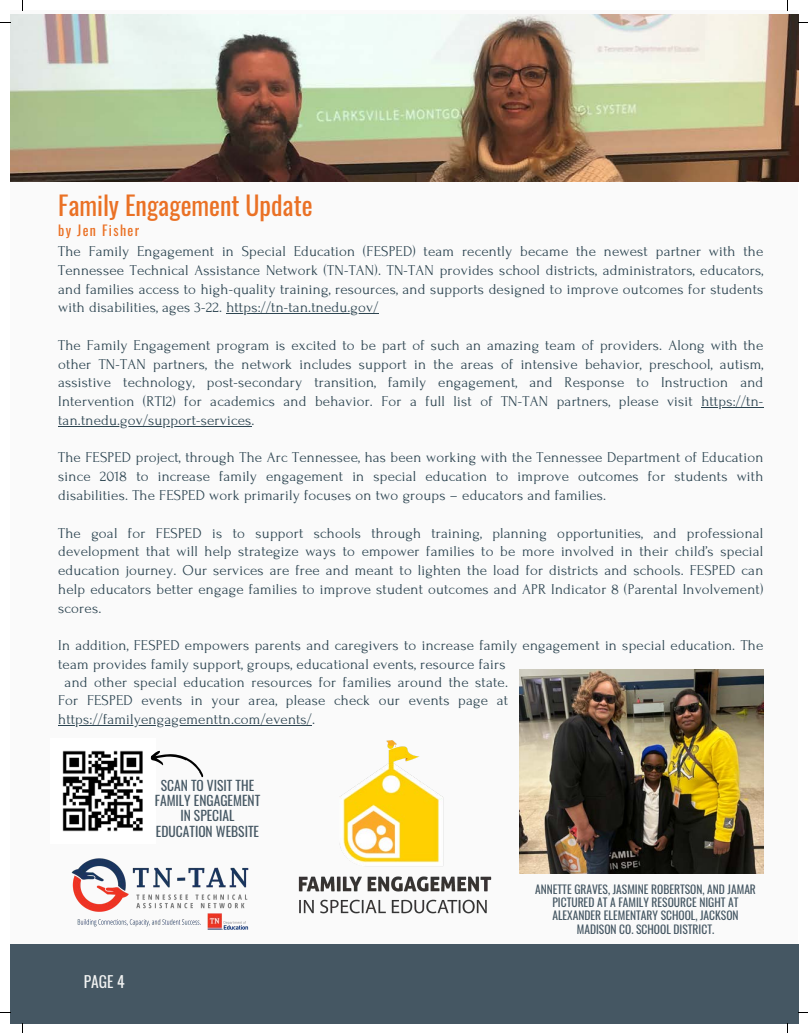
<style>
.page{position:relative;width:808px;height:1033px;background:#fff}
.page>*{position:absolute;margin:0;border:0;box-sizing:border-box;transform-origin:0 0}
.t1{font:26px "Oswald";color:#ea7125}
.t2{font:15.5px "Oswald";color:#f2f3f2}
.t3{font:15px/18.8px "Forum";letter-spacing:.01em;color:#2c4450;text-align:justify}
.t4{font:13.88px "Oswald";letter-spacing:.1em;color:#ea7125}
.t5{font:13.5px/15.2px "Oswald";color:#455763;text-align:center}
.t6{font:11.5px/13.1px "Oswald";color:#455763;text-align:center}
</style>
<div class="page">
<div style="left:10px;top:10px;width:788px;height:1013px;background:#fafafa"></div>
<img style="left:10px;top:15px;width:788px;height:167px">
<div style="left:10px;top:944px;width:788px;height:79px;background:#455763"></div>
<img style="left:520px;top:669px;width:243px;height:204px">
<img style="left:62px;top:750px;width:81px;height:82px">
<svg style="left:150px;top:750px;width:54px;height:28px"></svg>
<img style="left:298px;top:740px;width:194px;height:174px">
<hr style="left:226px;top:313px;width:152px;height:1px;background:#2c4450">
<hr style="left:701px;top:407px;width:62px;height:1px;background:#2c4450">
<hr style="left:58px;top:426px;width:193px;height:1px;background:#2c4450">
<img style="left:71px;top:858px;width:178px;height:72px">
<hr style="left:58px;top:725px;width:254px;height:1px;background:#2c4450">
<p class="t1" style="left:58px;top:184px;width:256px">Family Engagement Update</p>
<p class="t4" style="left:58px;top:219px;width:83px">by Jen Fisher</p>
<p class="t3" style="left:58px;top:242px;width:706px">The Family Engagement in Special Education (FESPED) team recently became the newest partner with the Tennessee Technical Assistance Network (TN-TAN). TN-TAN provides school districts, administrators, educators, and families access to high-quality training, resources, and supports designed to improve outcomes for students with disabilities, ages 3-22. https://tn-tan.tnedu.gov/</p>
<p class="t3" style="left:58px;top:336px;width:706px">The Family Engagement program is excited to be part of such an amazing team of providers. Along with the other TN-TAN partners, the network includes support in the areas of intensive behavior, preschool, autism, assistive technology, post-secondary transition, family engagement, and Response to Instruction and Intervention (RTI2) for academics and behavior. For a full list of TN-TAN partners, please visit https://tn&shy;tan.tnedu.gov/support-services.</p>
<p class="t3" style="left:58px;top:448px;width:706px">The FESPED project, through The Arc Tennessee, has been working with the Tennessee Department of Education since 2018 to increase family engagement in special education to improve outcomes for students with disabilities. The FESPED work primarily focuses on two groups – educators and families.</p>
<p class="t3" style="left:58px;top:523px;width:706px">The goal for FESPED is to support schools through training, planning opportunities, and professional development that will help strategize ways to empower families to be more involved in their child’s special education journey. Our services are free and meant to lighten the load for districts and schools. FESPED can help educators better engage families to improve student outcomes and APR Indicator 8 (Parental Involvement) scores.</p>
<p class="t3" style="left:58px;top:636px;width:706px">In addition, FESPED empowers parents and caregivers to increase family engagement in special education. The team provides family support, groups, educational events, resource fairs</p>
<p class="t3" style="left:58px;top:672px;width:451px;text-indent:6px">and other special education resources for families around the state.<br>For FESPED events in your area, please check our events page at https://familyengagementtn.com/events/.</p>
<p class="t5" style="left:155px;top:777px;width:107px">SCAN TO VISIT THE<br>FAMILY ENGAGEMENT<br>IN SPECIAL<br>EDUCATION WEBSITE</p>
<p class="t2" style="left:84px;top:969px;width:42px">PAGE 4</p>
<p class="t6" style="left:535px;top:882px;width:222px">ANNETTE GRAVES, JASMINE ROBERTSON, AND JAMAR PICTURED AT A FAMILY RESOURCE NIGHT AT ALEXANDER ELEMENTARY SCHOOL, JACKSON MADISON CO. SCHOOL DISTRICT.</p>
</div>
